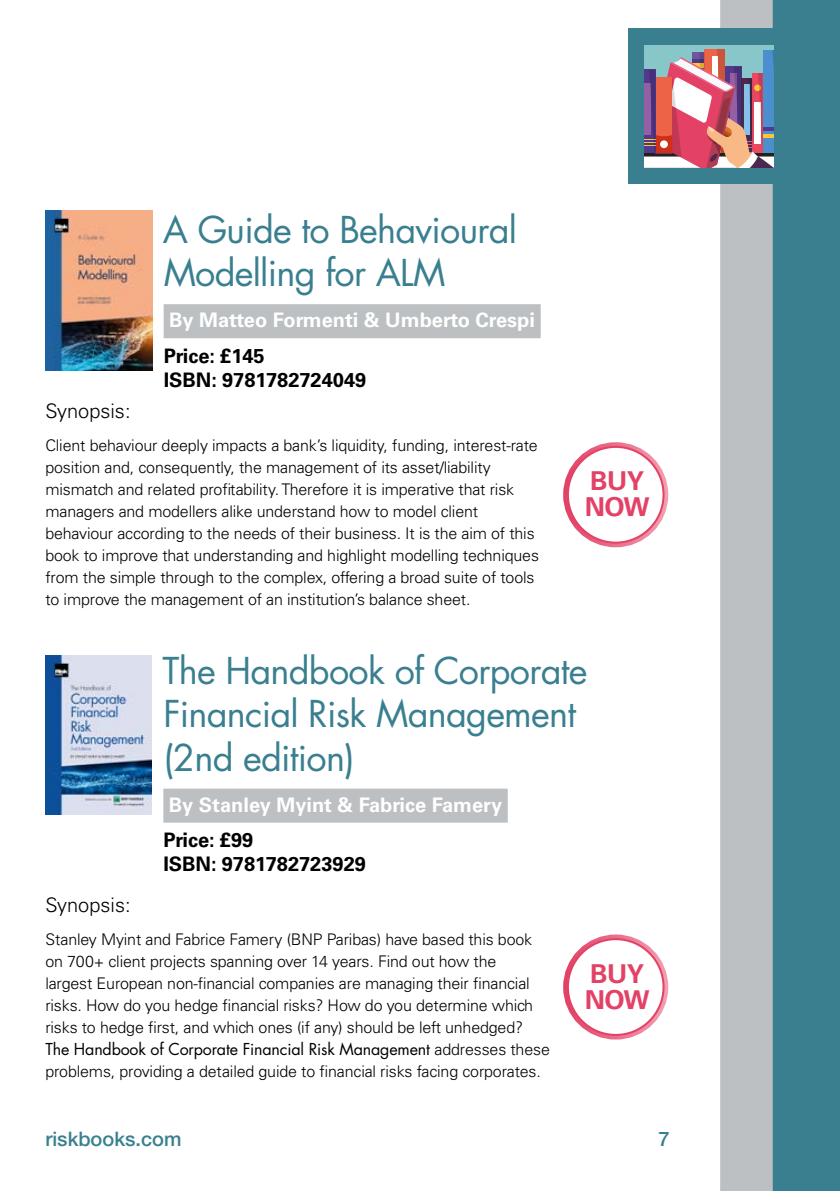
<style>
.page{position:relative;width:840px;height:1191px;background:#fff}
.page>*{position:absolute;margin:0;border:0;box-sizing:border-box;transform-origin:0 0}
.t1{font:36px/43.2px "Futura Std";letter-spacing:-.02em;color:#397f90}
.t2{font:700 26px/26px "Univers LT Std";letter-spacing:-.02em;color:#e34165}
.t3{font:700 20px "Univers LT Std";color:#fff}
.t4{font:700 20px/24px "Univers LT Std";color:#000}
.t5{font:300 20px "Univers LT Std";color:#000}
.t6{font:500 20px "Helvetica Neue LT Pro";color:#397f90}
.t7{font:300 16px/22px "Univers LT Std";letter-spacing:-.01em;color:#000}
.t8{font:16px "Futura Std";letter-spacing:-.01em;color:#000}
.s1{font-family:"Univers LT Std";font-weight:300}
</style>
<div class="page">
<svg style="left:720px;top:0;width:52px;height:1191px;fill:#bcc0c2"></svg>
<div style="left:772px;top:0;width:67px;height:1191px;background:#397f90"></div>
<div style="left:627px;top:28px;width:145px;height:156px;background:#397f90"></div>
<svg style="left:644px;top:45px;width:128px;height:122px"></svg>
<div style="left:163px;top:304px;width:377px;height:34px;background:#bcc0c2"></div>
<img style="left:45px;top:211px;width:107px;height:160px">
<div style="left:163px;top:788px;width:344px;height:34px;background:#bcc0c2"></div>
<img style="left:46px;top:655px;width:106px;height:159px">
<svg style="left:566px;top:445px;width:99px;height:99px"></svg>
<div style="left:563px;top:442px;width:105px;height:105px;border:6px solid #fff;border-radius:50%"></div>
<div style="left:567px;top:447px;width:96px;height:95px;background:#fff;border-radius:50%"></div>
<div style="left:566px;top:446px;width:98px;height:97px;border:2px solid #e34165;border-radius:50%"></div>
<svg style="left:566px;top:937px;width:99px;height:99px"></svg>
<div style="left:563px;top:934px;width:105px;height:105px;border:6px solid #fff;border-radius:50%"></div>
<div style="left:567px;top:939px;width:96px;height:96px;background:#fff;border-radius:50%"></div>
<div style="left:566px;top:938px;width:98px;height:98px;border:2px solid #e34165;border-radius:50%"></div>
<h1 class="t1" style="left:163px;top:208px;width:355px">A Guide to Behavioural<br>Modelling for ALM</h1>
<p class="t3" style="left:169px;top:308px;width:367px">By Matteo Formenti &amp; Umberto Crespi</p>
<p class="t4" style="left:163px;top:344px;width:204px">Price: £145<br>ISBN: 9781782724049</p>
<p class="t5" style="left:45px;top:399px;width:87px">Synopsis:</p>
<p class="t7" style="left:45px;top:434px;width:495px">Client behaviour deeply impacts a bank’s liquidity, funding, interest-rate position and, consequently, the management of its asset/liability mismatch and related profitability. Therefore it is imperative that risk managers and modellers alike understand how to model client behaviour according to the needs of their business. It is the aim of this book to improve that understanding and highlight modelling techniques from the simple through to the complex, offering a broad suite of tools to improve the management of an institution’s balance sheet.</p>
<h2 class="t2" style="left:584px;top:468px;width:66px">BUY<br>NOW</h2>
<h1 class="t1" style="left:162px;top:650px;width:426px">The Handbook of Corporate<br>Financial Risk Management (2nd edition)</h1>
<p class="t3" style="left:169px;top:793px;width:334px">By Stanley Myint &amp; Fabrice Famery</p>
<p class="t4" style="left:163px;top:828px;width:204px">Price: £99<br>ISBN: 9781782723929</p>
<p class="t5" style="left:45px;top:893px;width:87px">Synopsis:</p>
<p class="t7" style="left:45px;top:928px;width:489px">Stanley Myint and Fabrice Famery (BNP Paribas) have based this book on 700+ client projects spanning over 14 years. Find out how the largest European non-financial companies are managing their financial risks. How do you hedge financial risks? How do you determine which risks to hedge first, and which ones (if any) should be left unhedged?</p>
<p class="t8" style="left:45px;top:1039px;width:505px">The Handbook of Corporate Financial Risk Management <span class="s1">addresses these</span></p>
<p class="t7" style="left:45px;top:1060px;width:496px">problems, providing a detailed guide to financial risks facing corporates.</p>
<h2 class="t2" style="left:584px;top:960px;width:66px">BUY<br>NOW</h2>
<p class="t6" style="left:45px;top:1126px;width:137px">riskbooks.com</p>
<p class="t6" style="left:658px;top:1126px;width:13px">7</p>
</div>
